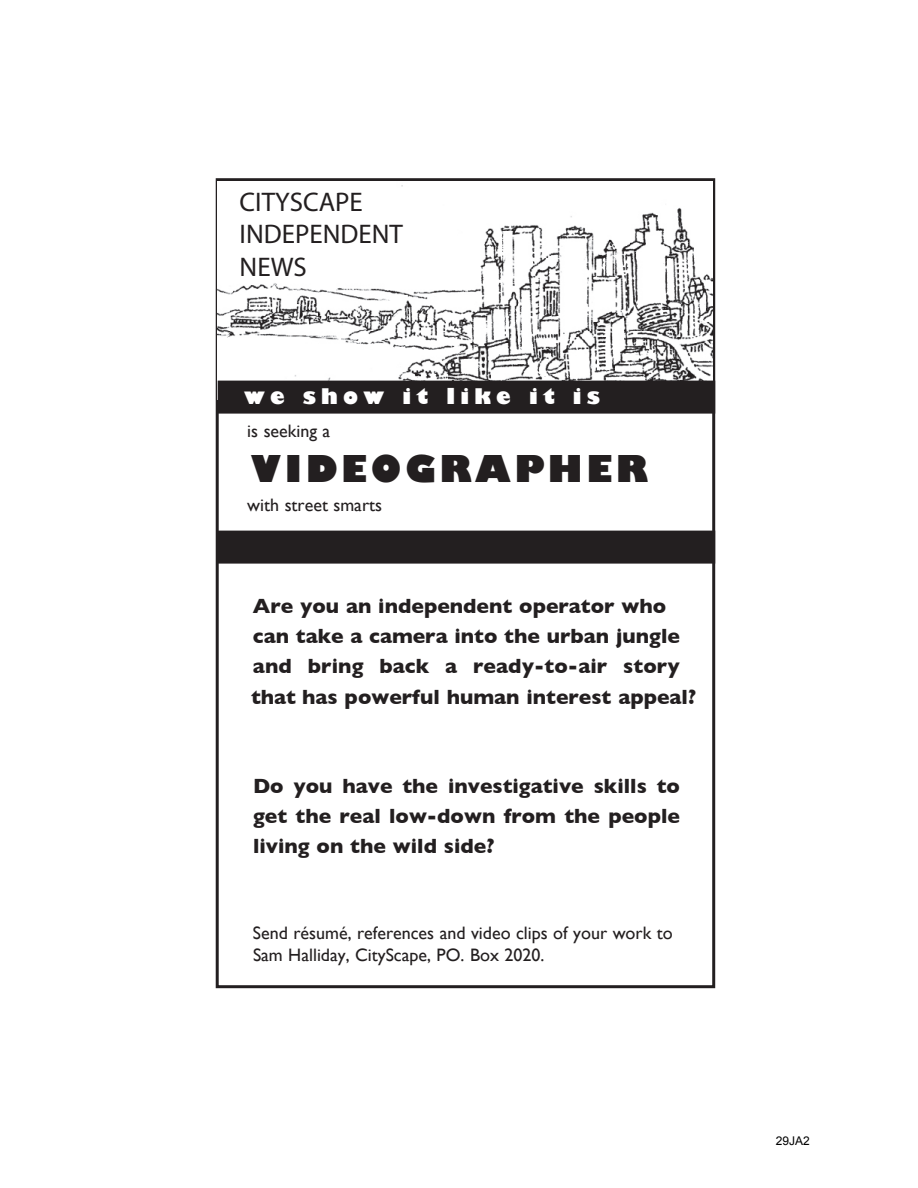
<style>
.page{position:relative;width:918px;height:1188px;background:#fff}
.page>*{position:absolute;margin:0;border:0;box-sizing:border-box;transform-origin:0 0}
.t1{font:800 36px "Gill Sans";letter-spacing:.1em;color:#231f20}
.t2{font:27px/32.4px "Myriad Pro";color:#231f20}
.t3{font:700 21px/30.5px "Gill Sans";color:#231f20}
.t4{font:800 21px "Gill Sans";letter-spacing:.25em;color:#fff}
.t5{font:18px/21.6px "Gill Sans";color:#231f20}
.t6{font:12px "Arial";color:#000}
</style>
<div class="page">
<div style="left:216px;top:178px;width:499px;height:810px;background:#fff;border:3px solid #231f20"></div>
<img style="left:218px;top:182px;width:495px;height:199px">
<div style="left:218px;top:381px;width:497px;height:33px;background:#231f20"></div>
<div style="left:218px;top:531px;width:497px;height:33px;background:#231f20"></div>
<p class="t2" style="left:240px;top:185px;width:165px">CITYSCAPE<br>INDEPENDENT<br>NEWS</p>
<p class="t4" style="left:244px;top:383px;width:357px">we show it like it is</p>
<p class="t5" style="left:247px;top:420px;width:84px">is seeking a</p>
<h1 class="t1" style="left:251px;top:446px;width:399px">VIDEOGRAPHER</h1>
<p class="t5" style="left:247px;top:494px;width:136px">with street smarts</p>
<p class="t3" style="left:251px;top:590px;width:447px">Are you an independent operator who can take a camera into the urban jungle and bring back a ready-to-air story that has powerful human interest appeal?</p>
<p class="t3" style="left:253px;top:771px;width:429px;line-height:30px;text-align:justify">Do you have the investigative skills to get the real low-down from the people living on the wild side?</p>
<p class="t5" style="left:253px;top:922px;width:421px">Send résumé, references and video clips of your work to<br>Sam Halliday, CityScape, PO. Box 2020.</p>
<p class="t6" style="left:776px;top:1133px;width:36px">29JA2</p>
</div>
